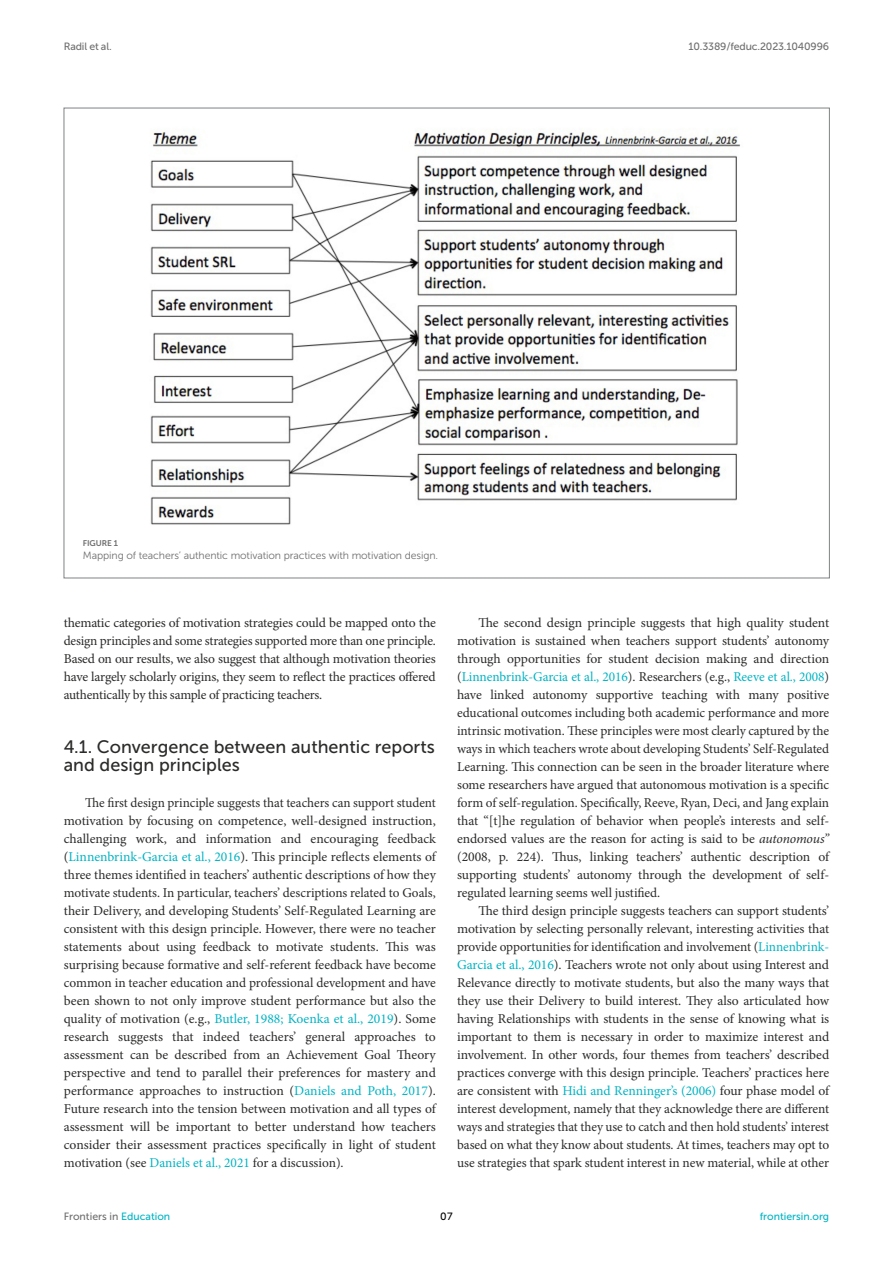
<style>
.page{position:relative;width:893px;height:1263px;background:#fff}
.page>*{position:absolute;margin:0;border:0;box-sizing:border-box;transform-origin:0 0}
.HEAD_2{font:18px/18px "Museo Sans 500";color:#2b2b2a}
.TEXT{font:13.5px/18px "Minion Pro";letter-spacing:-.01em;color:#2b2b2a;text-align:justify}
.TEXT_FLUSH{font:13.5px/18px "Minion Pro";color:#2b2b2a;text-align:justify}
.FIG_LEG{font:10.5px "Museo Sans 300";letter-spacing:-.01em;color:#706f70}
.t1{font:10.5px "Museo Sans 500";letter-spacing:-.015em;color:#706f70}
.t2{font:10.5px "Museo Sans 500";color:#00b4c4}
.t3{font:10.5px "Museo Sans 500";color:#000}
.FIG_HD{font:8.25px "Museo Sans 700";letter-spacing:-.01em;color:#706f70}
.s1{color:#00b4c4}
.s2{font-style:italic}
</style>
<div class="page">
<img style="left:150px;top:129px;width:590px;height:396px">
<p class="t1" style="left:64px;top:41px;width:49px">Radil et al.</p>
<p class="t1" style="left:689px;top:41px;width:142px">10.3389/feduc.2023.1040996</p>
<p class="FIG_HD" style="left:83px;top:538px;width:37px">FIGURE 1</p>
<p class="FIG_LEG" style="left:83px;top:550px;width:357px">Mapping of teachers’ authentic motivation practices with motivation design.</p>
<p class="TEXT" style="left:64px;top:614px;width:374px">thematic categories of motivation strategies could be mapped onto the design principles and some strategies supported more than one principle.<br>Based on our results, we also suggest that although motivation theories have largely scholarly origins, they seem to reflect the practices offered authentically by this sample of practicing teachers.</p>
<p class="HEAD_2" style="left:64px;top:738px;width:373px">4.1. Convergence between authentic reports and design principles</p>
<p class="TEXT_FLUSH" style="left:64px;top:794px;width:374px;text-indent:21px">The first design principle suggests that teachers can support student motivation by focusing on competence, well-designed instruction, challenging work, and information and encouraging feedback (<span class="s1">Linnenbrink-Garcia et al., 2016</span>). This principle reflects elements of three themes identified in teachers’ authentic descriptions of how they motivate students. In particular, teachers’ descriptions related to Goals, their Delivery, and developing Students’ Self-Regulated Learning are consistent with this design principle. However, there were no teacher statements about using feedback to motivate students. This was surprising because formative and self-referent feedback have become common in teacher education and professional development and have been shown to not only improve student performance but also the quality of motivation (e.g., <span class="s1">Butler, 1988; Koenka et al., 2019</span>). Some research suggests that indeed teachers’ general approaches to assessment can be described from an Achievement Goal Theory perspective and tend to parallel their preferences for mastery and performance approaches to instruction (<span class="s1">Daniels and Poth, 2017</span>).<br>Future research into the tension between motivation and all types of assessment will be important to better understand how teachers consider their assessment practices specifically in light of student motivation (see <span class="s1">Daniels et al., 2021</span> for a discussion).</p>
<p class="TEXT" style="left:457px;top:614px;width:374px;text-indent:21px">The second design principle suggests that high quality student motivation is sustained when teachers support students’ autonomy through opportunities for student decision making and direction (<span class="s1">Linnenbrink-Garcia et al., 2016</span>). Researchers (e.g., <span class="s1">Reeve et al., 2008</span>) have linked autonomy supportive teaching with many positive educational outcomes including both academic performance and more intrinsic motivation. These principles were most clearly captured by the ways in which teachers wrote about developing Students’ Self-Regulated Learning. This connection can be seen in the broader literature where some researchers have argued that autonomous motivation is a specific form of self-regulation. Specifically, Reeve, Ryan, Deci, and Jang explain that “[t]he regulation of behavior when people’s interests and self&shy;endorsed values are the reason for acting is said to be <span class="s2">autonomous” </span>(2008, p. 224). Thus, linking teachers’ authentic description of supporting students’ autonomy through the development of self&shy;regulated learning seems well justified.</p>
<p class="TEXT" style="left:457px;top:902px;width:374px;text-indent:21px">The third design principle suggests teachers can support students’ motivation by selecting personally relevant, interesting activities that provide opportunities for identification and involvement (<span class="s1">Linnenbrink-Garcia et al., 2016</span>). Teachers wrote not only about using Interest and Relevance directly to motivate students, but also the many ways that they use their Delivery to build interest. They also articulated how having Relationships with students in the sense of knowing what is important to them is necessary in order to maximize interest and involvement. In other words, four themes from teachers’ described practices converge with this design principle. Teachers’ practices here are consistent with <span class="s1">Hidi and Renninger’s (2006)</span> four phase model of interest development, namely that they acknowledge there are different ways and strategies that they use to catch and then hold students’ interest based on what they know about students. At times, teachers may opt to use strategies that spark student interest in new material, while at other</p>
<p class="t1" style="left:64px;top:1211px;width:108px">Frontiers in <span class="s1">Education</span></p>
<p class="t3" style="left:440px;top:1211px;width:14px">07</p>
<p class="t2" style="left:760px;top:1211px;width:71px">frontiersin.org</p>
</div>
